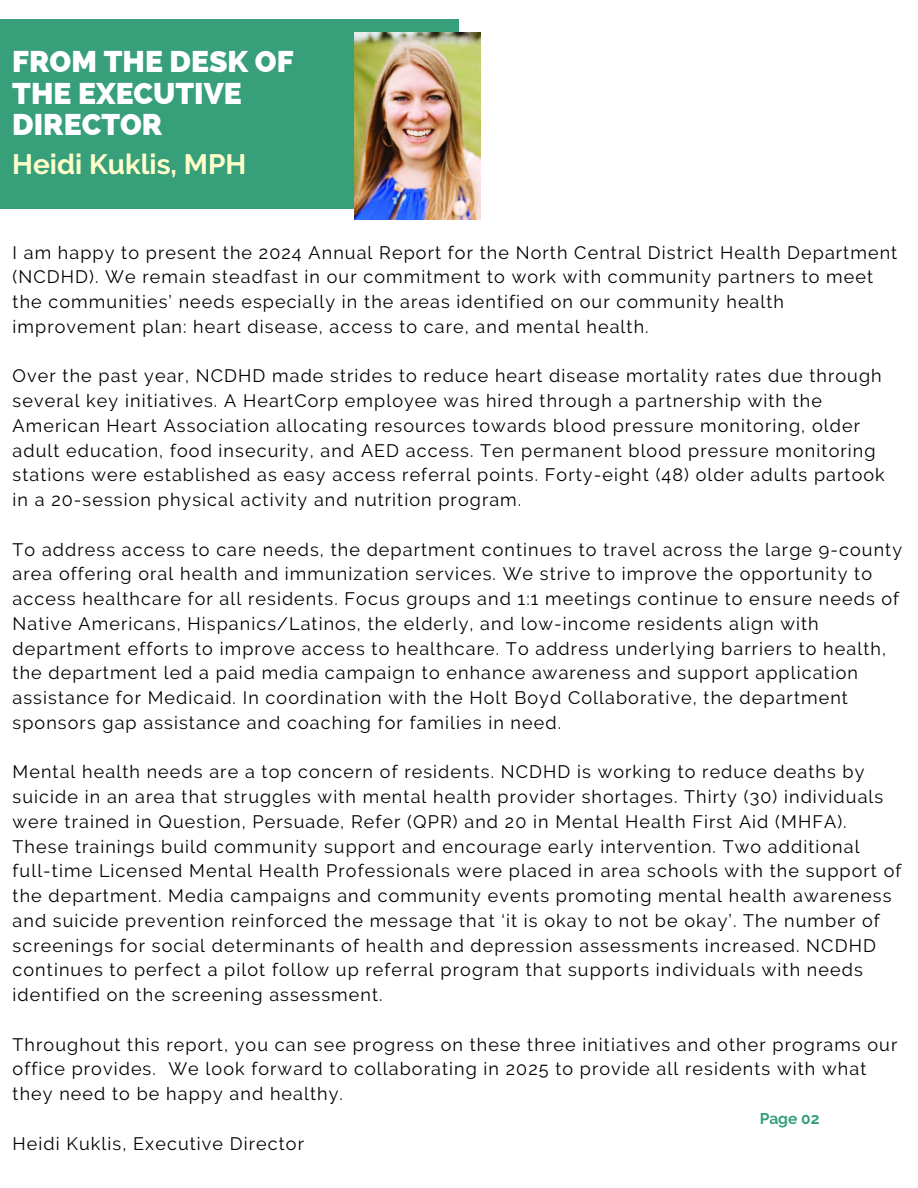
<style>
.page{position:relative;width:918px;height:1188px;background:#fff}
.page>*{position:absolute;margin:0;border:0;box-sizing:border-box;transform-origin:0 0}
.t1{font:800 30px/31.5px "Raleway";color:#fff}
.t2{font:700 28.05px "Raleway";color:#fffdca}
.t3{font:18px/24.8px "Raleway";letter-spacing:.06em;color:#000}
.t4{font:700 15.6px "Raleway";color:#379f7a}
</style>
<div class="page">
<div style="left:0;top:19px;width:459px;height:190px;background:#379f7a"></div>
<img style="left:354px;top:32px;width:126px;height:188px">
<h2 class="t1" style="left:12px;top:46px;width:283px">FROM THE DESK OF<br>THE EXECUTIVE<br>DIRECTOR</h2>
<p class="t2" style="left:12px;top:148px;width:236px">Heidi Kuklis, MPH</p>
<h3 class="t3" style="left:13px;top:240px;width:886px">I am happy to present the 2024 Annual Report for the North Central District Health Department (NCDHD). We remain steadfast in our commitment to work with community partners to meet the communities’ needs especially in the areas identified on our community health improvement plan: heart disease, access to care, and mental health.</h3>
<h3 class="t3" style="left:13px;top:364px;width:874px">Over the past year, NCDHD made strides to reduce heart disease mortality rates due through several key initiatives. A HeartCorp employee was hired through a partnership with the American Heart Association allocating resources towards blood pressure monitoring, older adult education, food insecurity, and AED access. Ten permanent blood pressure monitoring stations were established as easy access referral points. Forty-eight (48) older adults partook in a 20-session physical activity and nutrition program.</h3>
<h3 class="t3" style="left:13px;top:537px;width:891px">To address access to care needs, the department continues to travel across the large 9-county area offering oral health and immunization services. We strive to improve the opportunity to access healthcare for all residents. Focus groups and 1:1 meetings continue to ensure needs of Native Americans, Hispanics/Latinos, the elderly, and low-income residents align with department efforts to improve access to healthcare. To address underlying barriers to health, the department led a paid media campaign to enhance awareness and support application assistance for Medicaid. In coordination with the Holt Boyd Collaborative, the department sponsors gap assistance and coaching for families in need.</h3>
<h3 class="t3" style="left:13px;top:760px;width:890px">Mental health needs are a top concern of residents. NCDHD is working to reduce deaths by suicide in an area that struggles with mental health provider shortages. Thirty (30) individuals were trained in Question, Persuade, Refer (QPR) and 20 in Mental Health First Aid (MHFA).<br>These trainings build community support and encourage early intervention. Two additional full-time Licensed Mental Health Professionals were placed in area schools with the support of the department. Media campaigns and community events promoting mental health awareness and suicide prevention reinforced the message that ‘it is okay to not be okay’. The number of screenings for social determinants of health and depression assessments increased. NCDHD continues to perfect a pilot follow up referral program that supports individuals with needs identified on the screening assessment.</h3>
<h3 class="t3" style="left:13px;top:1032px;width:886px">Throughout this report, you can see progress on these three initiatives and other programs our office provides. We look forward to collaborating in 2025 to provide all residents with what they need to be happy and healthy.</h3>
<h3 class="t3" style="left:13px;top:1131px;width:293px">Heidi Kuklis, Executive Director</h3>
<h1 class="t4" style="left:760px;top:1109px;width:61px">Page 02</h1>
</div>
